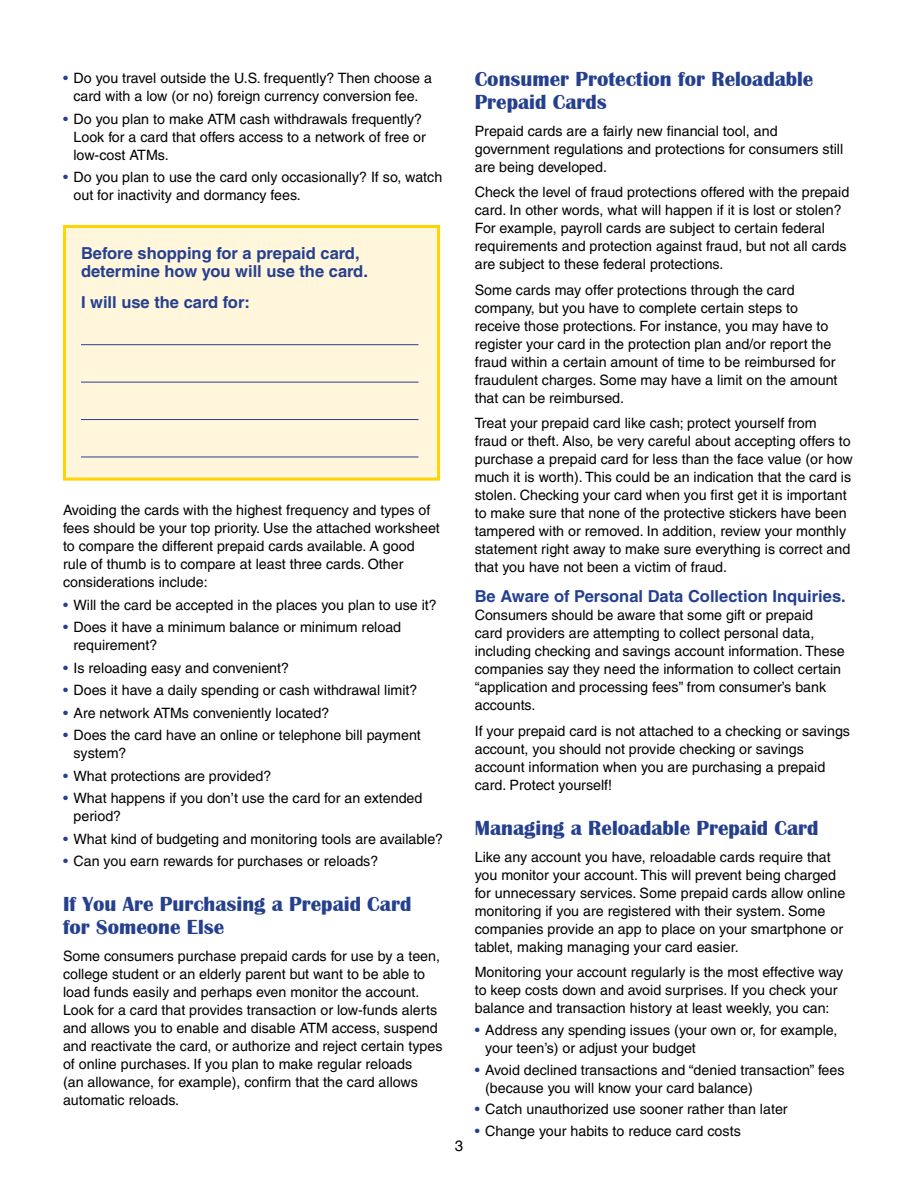
<style>
.page{position:relative;width:918px;height:1188px;background:#fff}
.page>*{position:absolute;margin:0;border:0;box-sizing:border-box;transform-origin:0 0}
.Subhead_1{font:700 21px/22.5px "Britannic";color:#25408f}
.Subhead_2{font:700 16.5px/18px "Helvetica";color:#25408f}
.t1{font:15px "Helvetica";color:#000}
.Body_text{font:14.25px/18px "Helvetica";color:#000}
.Bullets{font:14.25px/18px "Helvetica";color:#000}
.Subhead_2-2{font:14.25px/18px "Helvetica";color:#000}
.s1{color:#25408f}
</style>
<div class="page">
<div style="left:63px;top:225px;width:377px;height:256px;background:#fff6db;border:3px solid #ffd400"></div>
<hr style="left:81px;top:344px;width:337px;height:1px;background:#25408f">
<hr style="left:81px;top:382px;width:337px;height:1px;background:#25408f">
<hr style="left:81px;top:419px;width:337px;height:1px;background:#25408f">
<hr style="left:81px;top:457px;width:337px;height:1px;background:#25408f">
<p class="Bullets" style="left:63px;top:69px;width:370px;text-align:center"><span class="s1">•</span> Do you travel outside the U.S. frequently? Then choose a card with a low (or no) foreign currency conversion fee.</p>
<p class="Bullets" style="left:74px;top:110px;width:354px;text-indent:-10px"><span class="s1">•</span> Do you plan to make ATM cash withdrawals frequently?<br>Look for a card that offers access to a network of free or low-cost ATMs.</p>
<p class="Bullets" style="left:74px;top:168px;width:370px;text-indent:-10px"><span class="s1">•</span> Do you plan to use the card only occasionally? If so, watch out for inactivity and dormancy fees.</p>
<p class="Subhead_2" style="left:81px;top:243px;width:288px">Before shopping for a prepaid card, determine how you will use the card.</p>
<p class="Subhead_2" style="left:81px;top:293px;width:170px">I will use the card for:</p>
<p class="Body_text" style="left:63px;top:501px;width:378px">Avoiding the cards with the highest frequency and types of fees should be your top priority. Use the attached worksheet to compare the different prepaid cards available. A good rule of thumb is to compare at least three cards. Other considerations include:</p>
<p class="Bullets" style="left:63px;top:596px;width:375px"><span class="s1">•</span> Will the card be accepted in the places you plan to use it?</p>
<p class="Bullets" style="left:74px;top:618px;width:329px;text-indent:-10px"><span class="s1">•</span> Does it have a minimum balance or minimum reload requirement?</p>
<p class="Bullets" style="left:63px;top:659px;width:228px"><span class="s1">•</span> Is reloading easy and convenient?</p>
<p class="Bullets" style="left:63px;top:681px;width:356px"><span class="s1">•</span> Does it have a daily spending or cash withdrawal limit?</p>
<p class="Bullets" style="left:63px;top:704px;width:268px"><span class="s1">•</span> Are network ATMs conveniently located?</p>
<p class="Bullets" style="left:74px;top:726px;width:349px;text-indent:-10px"><span class="s1">•</span> Does the card have an online or telephone bill payment system?</p>
<p class="Bullets" style="left:63px;top:767px;width:210px"><span class="s1">•</span> What protections are provided?</p>
<p class="Bullets" style="left:74px;top:789px;width:350px;text-indent:-10px"><span class="s1">•</span> What happens if you don’t use the card for an extended period?</p>
<p class="Bullets" style="left:63px;top:830px;width:382px"><span class="s1">•</span> What kind of budgeting and monitoring tools are available?</p>
<p class="Bullets" style="left:63px;top:852px;width:317px"><span class="s1">•</span> Can you earn rewards for purchases or reloads?</p>
<p class="Subhead_1" style="left:63px;top:893px;width:350px">If You Are Purchasing a Prepaid Card for Someone Else</p>
<p class="Body_text" style="left:63px;top:947px;width:381px">Some consumers purchase prepaid cards for use by a teen, college student or an elderly parent but want to be able to load funds easily and perhaps even monitor the account.<br>Look for a card that provides transaction or low-funds alerts and allows you to enable and disable ATM access, suspend and reactivate the card, or authorize and reject certain types of online purchases. If you plan to make regular reloads<br>(an allowance, for example), confirm that the card allows automatic reloads.</p>
<p class="t1" style="left:455px;top:1137px;width:10px">3</p>
<p class="Subhead_1" style="left:475px;top:68px;width:340px">Consumer Protection for Reloadable<br>Prepaid Cards</p>
<p class="Body_text" style="left:475px;top:122px;width:370px">Prepaid cards are a fairly new financial tool, and government regulations and protections for consumers still are being developed.</p>
<p class="Body_text" style="left:475px;top:183px;width:376px">Check the level of fraud protections offered with the prepaid card. In other words, what will happen if it is lost or stolen?<br>For example, payroll cards are subject to certain federal requirements and protection against fraud, but not all cards are subject to these federal protections.</p>
<p class="Body_text" style="left:475px;top:281px;width:364px">Some cards may offer protections through the card company, but you have to complete certain steps to receive those protections. For instance, you may have to register your card in the protection plan and/or report the fraud within a certain amount of time to be reimbursed for fraudulent charges. Some may have a limit on the amount that can be reimbursed.</p>
<p class="Body_text" style="left:475px;top:414px;width:379px">Treat your prepaid card like cash; protect yourself from<br>fraud or theft. Also, be very careful about accepting offers to purchase a prepaid card for less than the face value (or how much it is worth). This could be an indication that the card is stolen. Checking your card when you first get it is important to make sure that none of the protective stickers have been tampered with or removed. In addition, review your monthly statement right away to make sure everything is correct and that you have not been a victim of fraud.</p>
<p class="Subhead_2" style="left:475px;top:587px;width:373px">Be Aware of Personal Data Collection Inquiries.</p>
<p class="Subhead_2-2" style="left:475px;top:606px;width:372px">Consumers should be aware that some gift or prepaid<br>card providers are attempting to collect personal data, including checking and savings account information. These companies say they need the information to collect certain “application and processing fees” from consumer’s bank accounts.</p>
<p class="Body_text" style="left:475px;top:722px;width:377px">If your prepaid card is not attached to a checking or savings account, you should not provide checking or savings account information when you are purchasing a prepaid card. Protect yourself!</p>
<p class="Subhead_1" style="left:475px;top:817px;width:345px">Managing a Reloadable Prepaid Card</p>
<p class="Body_text" style="left:475px;top:848px;width:372px">Like any account you have, reloadable cards require that you monitor your account. This will prevent being charged for unnecessary services. Some prepaid cards allow online monitoring if you are registered with their system. Some companies provide an app to place on your smartphone or tablet, making managing your card easier.</p>
<p class="Body_text" style="left:475px;top:963px;width:370px">Monitoring your account regularly is the most effective way to keep costs down and avoid surprises. If you check your balance and transaction history at least weekly, you can:</p>
<p class="Bullets" style="left:485px;top:1021px;width:354px;text-indent:-10px"><span class="s1">•</span> Address any spending issues (your own or, for example, your teen’s) or adjust your budget</p>
<p class="Bullets" style="left:485px;top:1061px;width:361px;text-indent:-10px"><span class="s1">•</span> Avoid declined transactions and “denied transaction” fees (because you will know your card balance)</p>
<p class="Bullets" style="left:475px;top:1100px;width:314px"><span class="s1">•</span> Catch unauthorized use sooner rather than later</p>
<p class="Bullets" style="left:475px;top:1122px;width:268px"><span class="s1">•</span> Change your habits to reduce card costs</p>
</div>
